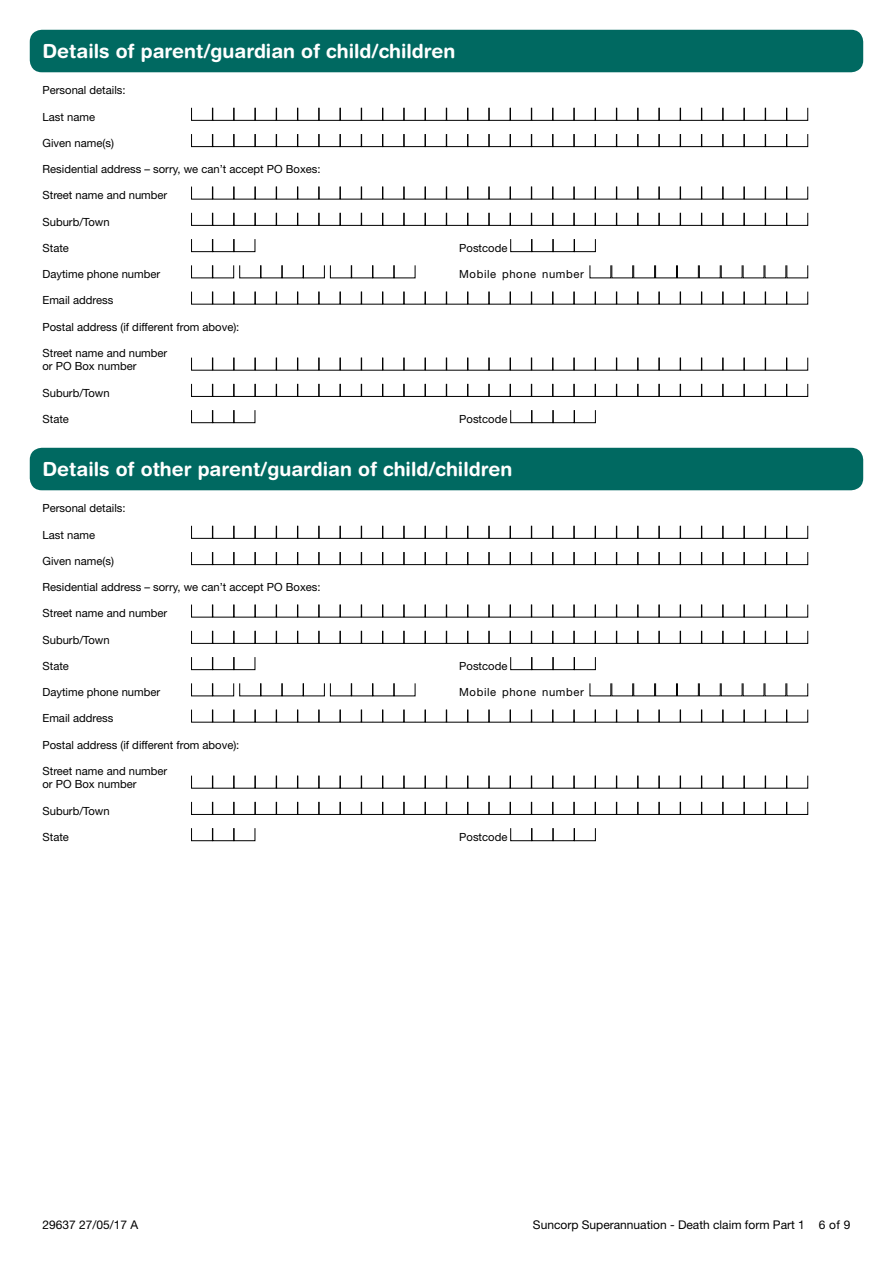
<style>
.page{position:relative;width:893px;height:1263px;background:#fff}
.page>*{position:absolute;margin:0;border:0;box-sizing:border-box;transform-origin:0 0}
.t1{font:700 19.5px "Helvetica Rounded LT Std";color:#fff}
.t2{font:12px "Helvetica Neue LT Std";color:#000}
.t3{font:11.25px/13.5px "Helvetica Neue LT Std";color:#000}
.t4{font:11.25px "Helvetica Neue LT Std";letter-spacing:.055em;color:#000}
</style>
<div class="page">
<div style="left:30px;top:30px;width:833px;height:42px;background:#006961;border-radius:12px"></div>
<svg style="left:191px;top:107px;width:617px;height:14px"></svg>
<svg style="left:191px;top:134px;width:617px;height:13px"></svg>
<svg style="left:191px;top:186px;width:617px;height:13px"></svg>
<svg style="left:191px;top:212px;width:617px;height:14px"></svg>
<svg style="left:191px;top:239px;width:64px;height:13px"></svg>
<svg style="left:510px;top:239px;width:86px;height:13px"></svg>
<svg style="left:191px;top:265px;width:224px;height:13px"></svg>
<svg style="left:590px;top:265px;width:218px;height:13px"></svg>
<svg style="left:191px;top:291px;width:617px;height:14px"></svg>
<svg style="left:191px;top:357px;width:617px;height:14px"></svg>
<svg style="left:191px;top:383px;width:617px;height:14px"></svg>
<svg style="left:191px;top:410px;width:64px;height:13px"></svg>
<svg style="left:510px;top:410px;width:86px;height:13px"></svg>
<div style="left:30px;top:448px;width:833px;height:42px;background:#006961;border-radius:12px"></div>
<svg style="left:191px;top:525px;width:617px;height:14px"></svg>
<svg style="left:191px;top:552px;width:617px;height:13px"></svg>
<svg style="left:191px;top:604px;width:617px;height:13px"></svg>
<svg style="left:191px;top:630px;width:617px;height:14px"></svg>
<svg style="left:191px;top:657px;width:64px;height:13px"></svg>
<svg style="left:510px;top:657px;width:86px;height:13px"></svg>
<svg style="left:191px;top:683px;width:224px;height:13px"></svg>
<svg style="left:590px;top:683px;width:218px;height:13px"></svg>
<svg style="left:191px;top:709px;width:617px;height:13px"></svg>
<svg style="left:191px;top:775px;width:617px;height:13px"></svg>
<svg style="left:191px;top:801px;width:617px;height:14px"></svg>
<svg style="left:191px;top:828px;width:64px;height:13px"></svg>
<svg style="left:510px;top:828px;width:86px;height:13px"></svg>
<h1 class="t1" style="left:43px;top:39px;width:414px">Details of parent/guardian of child/children</h1>
<p class="t3" style="left:43px;top:83px;width:85px">Personal details:</p>
<p class="t3" style="left:43px;top:110px;width:54px">Last name</p>
<p class="t3" style="left:43px;top:136px;width:73px">Given name(s)</p>
<p class="t3" style="left:43px;top:162px;width:280px">Residential address – sorry, we can’t accept PO Boxes:</p>
<p class="t3" style="left:43px;top:188px;width:126px">Street name and number</p>
<p class="t3" style="left:43px;top:215px;width:69px">Suburb/Town</p>
<p class="t3" style="left:43px;top:241px;width:28px">State</p>
<p class="t3" style="left:459px;top:241px;width:50px">Postcode</p>
<p class="t3" style="left:43px;top:267px;width:119px">Daytime phone number</p>
<p class="t4" style="left:459px;top:267px;width:126px">Mobile phone number</p>
<p class="t3" style="left:43px;top:293px;width:72px">Email address</p>
<p class="t3" style="left:43px;top:320px;width:198px">Postal address (if different from above):</p>
<p class="t3" style="left:43px;top:346px;width:126px">Street name and number or PO Box number</p>
<p class="t3" style="left:43px;top:386px;width:69px">Suburb/Town</p>
<p class="t3" style="left:43px;top:412px;width:28px">State</p>
<p class="t3" style="left:459px;top:412px;width:50px">Postcode</p>
<h1 class="t1" style="left:43px;top:457px;width:471px">Details of other parent/guardian of child/children</h1>
<p class="t3" style="left:43px;top:501px;width:85px">Personal details:</p>
<p class="t3" style="left:43px;top:528px;width:54px">Last name</p>
<p class="t3" style="left:43px;top:554px;width:73px">Given name(s)</p>
<p class="t3" style="left:43px;top:580px;width:280px">Residential address – sorry, we can’t accept PO Boxes:</p>
<p class="t3" style="left:43px;top:606px;width:126px">Street name and number</p>
<p class="t3" style="left:43px;top:633px;width:69px">Suburb/Town</p>
<p class="t3" style="left:43px;top:659px;width:28px">State</p>
<p class="t3" style="left:459px;top:659px;width:50px">Postcode</p>
<p class="t3" style="left:43px;top:685px;width:119px">Daytime phone number</p>
<p class="t4" style="left:459px;top:685px;width:126px">Mobile phone number</p>
<p class="t3" style="left:43px;top:711px;width:72px">Email address</p>
<p class="t3" style="left:43px;top:738px;width:198px">Postal address (if different from above):</p>
<p class="t3" style="left:43px;top:764px;width:126px">Street name and number or PO Box number</p>
<p class="t3" style="left:43px;top:804px;width:69px">Suburb/Town</p>
<p class="t3" style="left:43px;top:830px;width:28px">State</p>
<p class="t3" style="left:459px;top:830px;width:50px">Postcode</p>
<p class="t2" style="left:43px;top:1217px;width:97px">29637 27/05/17 A</p>
<p class="t2" style="left:533px;top:1217px;width:319px">Suncorp Superannuation - Death claim form Part 1 6 of 9</p>
</div>
